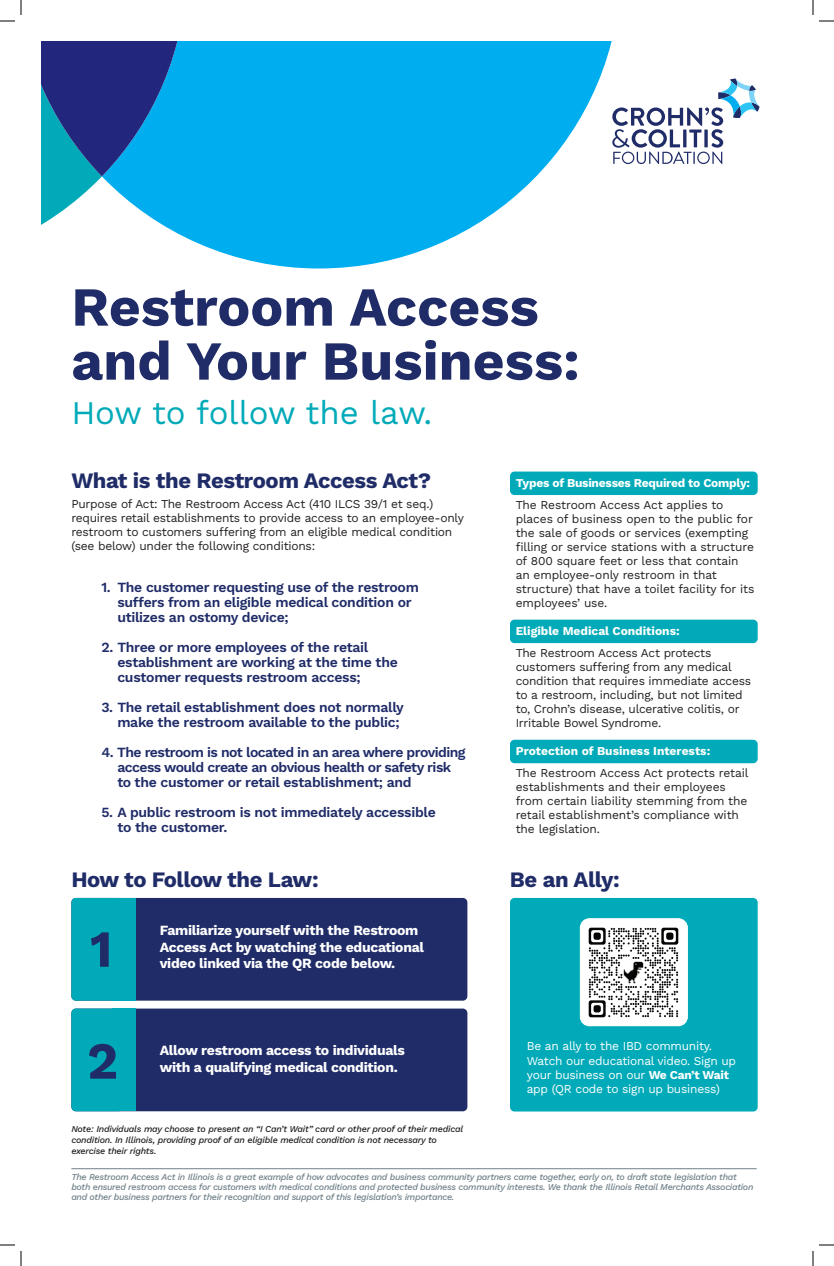
<style>
.page{position:relative;width:834px;height:1266px;background:#fff}
.page>*{position:absolute;margin:0;border:0;box-sizing:border-box;transform-origin:0 0}
.t1{font:700 55px/54px "Work Sans";color:#202c68}
.t2{font:700 52px "Work Sans";color:#202c68}
.t3{font:33px "Work Sans";color:#00aab8}
.t4{font:700 22px "Work Sans";letter-spacing:-.02em;color:#202c68}
.t5{font:600 14px/15px "Work Sans";letter-spacing:-.02em;color:#202c68}
.t6{font:700 14px/16.8px "Work Sans";letter-spacing:-.02em;color:#fff}
.t7{font:600 14px/15px "Work Sans";letter-spacing:-.04em;color:#202c68}
.t8{font:12px/14px "Work Sans";letter-spacing:-.02em;color:#231f20}
.t9{font:12px/14.4px "Work Sans";letter-spacing:-.02em;color:#fff}
.t10{font:700 12px "Work Sans";color:#fff}
.t11{font:700 12px "Work Sans";letter-spacing:-.02em;color:#fff}
.t12{font:italic 500 9px/10px "Work Sans";letter-spacing:-.03em;color:#71828a}
.t13{font:italic 500 9px/11px "Work Sans";letter-spacing:-.02em;color:#231f20}
.s1{font-weight:700}
</style>
<div class="page">
<div style="left:71px;top:1009px;width:396px;height:102px;background:#202c68;border-radius:4px"></div>
<div style="left:71px;top:898px;width:396px;height:103px;background:#202c68;border-radius:4px"></div>
<div style="left:71px;top:898px;width:52px;height:103px;background:#00aab8;border-radius:4px"></div>
<div style="left:71px;top:1009px;width:52px;height:102px;background:#00aab8;border-radius:4px"></div>
<div style="left:112px;top:898px;width:23px;height:103px;background:#00aab8"></div>
<div style="left:112px;top:1009px;width:23px;height:102px;background:#00aab8"></div>
<svg style="left:187px;top:42px;width:425px;height:226px;fill:#00aeef"></svg>
<svg style="left:42px;top:42px;width:145px;height:196px"></svg>
<div style="left:510px;top:898px;width:248px;height:214px;background:#00aab8;border-radius:4px"></div>
<img style="left:580px;top:920px;width:107px;height:106px">
<div style="left:580px;top:918px;width:108px;height:108px;border:1px solid #fff;border-radius:9px"></div>
<svg style="left:612px;top:79px;width:147px;height:85px"></svg>
<div style="left:510px;top:472px;width:248px;height:23px;background:#00aab8;border-radius:4px"></div>
<div style="left:510px;top:620px;width:248px;height:23px;background:#00aab8;border-radius:4px"></div>
<div style="left:510px;top:740px;width:248px;height:23px;background:#00aab8;border-radius:4px"></div>
<hr style="left:71px;top:1169px;width:686px;height:1px;background:#71828a">
<svg style="left:0;top:0;width:22px;height:22px"></svg>
<svg style="left:0;top:1244px;width:22px;height:22px"></svg>
<svg style="left:812px;top:0;width:22px;height:22px"></svg>
<svg style="left:812px;top:1244px;width:22px;height:22px"></svg>
<h1 class="t1" style="left:71px;top:278px;width:510px">Restroom Access and Your Business:</h1>
<h3 class="t3" style="left:71px;top:387px;width:362px">How to follow the law.</h3>
<h3 class="t4" style="left:71px;top:464px;width:361px">What is the Restroom Access Act?</h3>
<p class="t8" style="left:71px;top:496px;width:394px">Purpose of Act: The Restroom Access Act (410 ILCS 39/1 et seq.) requires retail establishments to provide access to an employee-only restroom to customers suffering from an eligible medical condition (see below) under the following conditions:</p>
<p class="t5" style="left:117px;top:579px;width:303px;text-indent:-16px">1. The customer requesting use of the restroom suffers from an eligible medical condition or utilizes an ostomy device;</p>
<p class="t5" style="left:117px;top:639px;width:282px;text-indent:-16px">2. Three or more employees of the retail establishment are working at the time the customer requests restroom access;</p>
<p class="t5" style="left:101px;top:699px;width:304px;text-align:right">3. The retail establishment does not normally make the restroom available to the public;</p>
<p class="t7" style="left:117px;top:744px;width:350px;text-indent:-16px">4. The restroom is not located in an area where providing access would create an obvious health or safety risk to the customer or retail establishment; and</p>
<p class="t5" style="left:117px;top:804px;width:320px;text-indent:-16px">5. A public restroom is not immediately accessible to the customer.</p>
<p class="t11" style="left:516px;top:474px;width:236px">Types of Businesses Required to Comply:</p>
<p class="t8" style="left:516px;top:497px;width:240px">The Restroom Access Act applies to places of business open to the public for the sale of goods or services (exempting filling or service stations with a structure of 800 square feet or less that contain an employee-only restroom in that structure) that have a toilet facility for its employees’ use.</p>
<p class="t10" style="left:516px;top:622px;width:166px">Eligible Medical Conditions:</p>
<p class="t8" style="left:516px;top:645px;width:237px">The Restroom Access Act protects customers suffering from any medical condition that requires immediate access to a restroom, including, but not limited to, Crohn’s disease, ulcerative colitis, or Irritable Bowel Syndrome.</p>
<p class="t10" style="left:516px;top:742px;width:196px">Protection of Business Interests:</p>
<p class="t8" style="left:516px;top:765px;width:234px">The Restroom Access Act protects retail establishments and their employees from certain liability stemming from the retail establishment’s compliance with the legislation.</p>
<h3 class="t4" style="left:71px;top:863px;width:249px">How to Follow the Law:</h3>
<h3 class="t4" style="left:510px;top:863px;width:111px">Be an Ally:</h3>
<p class="t6" style="left:160px;top:921px;width:266px">Familiarize yourself with the Restroom<br>Access Act by watching the educational</p>
<h2 class="t2" style="left:90px;top:910px;width:24px">1</h2>
<p class="t6" style="left:160px;top:955px;width:237px">video linked via the QR code below.</p>
<h2 class="t2" style="left:87px;top:1021px;width:32px">2</h2>
<p class="t6" style="left:160px;top:1042px;width:247px">Allow restroom access to individuals with a qualifying medical condition.</p>
<p class="t13" style="left:71px;top:1123px;width:393px">Note: Individuals may choose to present an “I Can’t Wait” card or other proof of their medical condition. In Illinois, providing proof of an eligible medical condition is not necessary to exercise their rights.</p>
<p class="t9" style="left:527px;top:1038px;width:211px">Be an ally to the IBD community.<br>Watch our educational video. Sign up your business on our <span class="s1">We Can’t Wait </span>app (QR code to sign up business)</p>
<p class="t12" style="left:71px;top:1171px;width:684px">The Restroom Access Act in Illinois is a great example of how advocates and business community partners came together, early on, to draft state legislation that both ensured restroom access for customers with medical conditions and protected business community interests. We thank the Illinois Retail Merchants Association and other business partners for their recognition and support of this legislation’s importance.</p>
</div>
